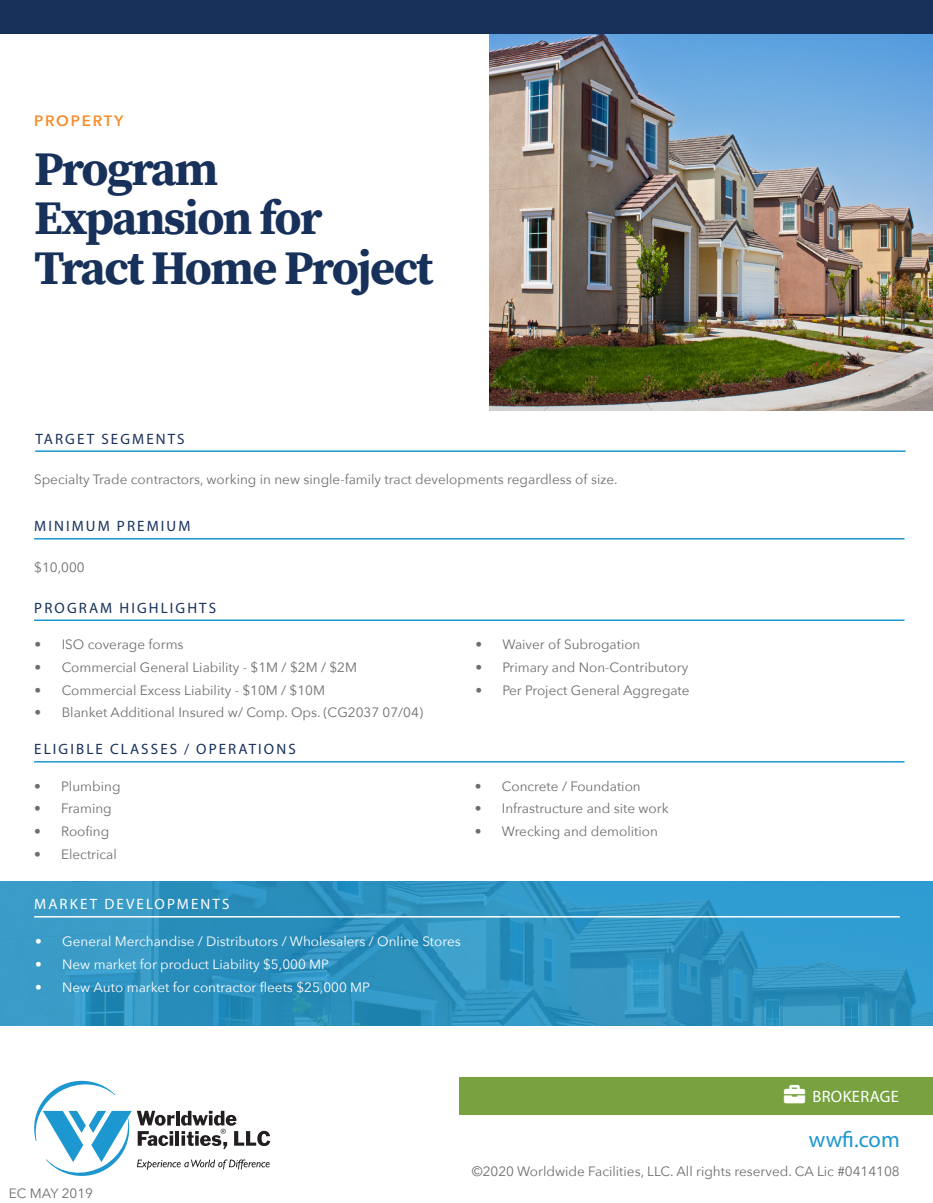
<style>
.page{position:relative;width:933px;height:1203px;background:#fff}
.page>*{position:absolute;margin:0;border:0;box-sizing:border-box;transform-origin:0 0}
.Pre-Header{font:700 48px/49.5px "Source Serif Pro";letter-spacing:-.035em;color:#17315b}
.URL{font:22.5px "Myriad Pro";color:#1c97cf}
.Division{font:16.5px "Myriad Pro";letter-spacing:.02em;color:#fff}
.Subheads{font:15px "Myriad Pro";letter-spacing:.14em;color:#17315b}
.Subheads_White{font:15px "Myriad Pro";letter-spacing:.14em;color:#fff}
.Pre-Header-2{font:600 15px "Avenir Next";letter-spacing:.12em;color:#f68d2a}
.Bullets{font:13.5px "Avenir Next";color:#6e6e6e}
.t1{font:13.5px "Avenir Next";color:#fff}
.Disclaimer{font:13.5px "Avenir Next";color:#6e6e6e}
</style>
<div class="page">
<div style="left:459px;top:1076px;width:473px;height:38px;background:#77a23f"></div>
<svg style="left:34px;top:1080px;width:236px;height:96px"></svg>
<img style="left:489px;top:33px;width:443px;height:377px">
<div style="left:0;top:0;width:932px;height:33px;background:#17315b"></div>
<hr style="left:35px;top:450px;width:870px;height:2px;background:#1c97cf">
<svg style="left:0;top:881px;width:932px;height:144px;background:#3095c3"></svg>
<hr style="left:34px;top:915px;width:865px;height:2px;background:#fff">
<hr style="left:34px;top:538px;width:870px;height:1px;background:#1c97cf">
<hr style="left:34px;top:619px;width:870px;height:2px;background:#1c97cf">
<hr style="left:34px;top:760px;width:870px;height:2px;background:#1c97cf">
<p class="Pre-Header-2" style="left:34px;top:108px;width:91px">PROPERTY</p>
<p class="Pre-Header" style="left:34px;top:143px;width:400px">Program<br>Expansion for<br>Tract Home Project</p>
<p class="Subheads" style="left:35px;top:429px;width:151px">TARGET SEGMENTS</p>
<p class="Bullets" style="left:34px;top:467px;width:584px">Specialty Trade contractors, working in new single-family tract developments regardless of size.</p>
<p class="Subheads" style="left:34px;top:517px;width:158px">MINIMUM PREMIUM</p>
<p class="Bullets" style="left:34px;top:556px;width:52px">$10,000</p>
<p class="Subheads" style="left:34px;top:598px;width:183px">PROGRAM HIGHLIGHTS</p>
<p class="Bullets" style="left:35px;top:632px;width:150px">• ISO coverage forms</p>
<p class="Bullets" style="left:35px;top:655px;width:324px">• Commercial General Liability - $1M / $2M / $2M</p>
<p class="Bullets" style="left:35px;top:678px;width:292px">• Commercial Excess Liability - $10M / $10M</p>
<p class="Bullets" style="left:35px;top:701px;width:390px">• Blanket Additional Insured w/ Comp. Ops. (CG2037 07/04)</p>
<p class="Subheads" style="left:34px;top:739px;width:263px">ELIGIBLE CLASSES / OPERATIONS</p>
<p class="Bullets" style="left:34px;top:774px;width:88px">• Plumbing</p>
<p class="Bullets" style="left:34px;top:797px;width:79px">• Framing</p>
<p class="Bullets" style="left:34px;top:819px;width:77px">• Roofing</p>
<p class="Bullets" style="left:34px;top:842px;width:84px">• Electrical</p>
<p class="Bullets" style="left:475px;top:632px;width:166px">• Waiver of Subrogation</p>
<p class="Bullets" style="left:475px;top:655px;width:214px">• Primary and Non-Contributory</p>
<p class="Bullets" style="left:475px;top:678px;width:216px">• Per Project General Aggregate</p>
<p class="Bullets" style="left:474px;top:774px;width:167px">• Concrete / Foundation</p>
<p class="Bullets" style="left:474px;top:797px;width:195px">• Infrastructure and site work</p>
<p class="Bullets" style="left:474px;top:819px;width:184px">• Wrecking and demolition</p>
<p class="Subheads_White" style="left:34px;top:894px;width:196px">MARKET DEVELOPMENTS</p>
<p class="t1" style="left:35px;top:929px;width:427px">• General Merchandise / Distributors / Wholesalers / Online Stores</p>
<p class="t1" style="left:35px;top:952px;width:295px">• New market for product Liability $5,000 MP</p>
<p class="t1" style="left:35px;top:975px;width:336px">• New Auto market for contractor fleets $25,000 MP</p>
<p class="Disclaimer" style="left:9px;top:1181px;width:86px">EC MAY 2019</p>
<p class="Division" style="left:812px;top:1085px;width:88px">BROKERAGE</p>
<p class="URL" style="left:808px;top:1125px;width:92px">wwfi.com</p>
<p class="Disclaimer" style="left:471px;top:1159px;width:429px">©2020 Worldwide Facilities, LLC. All rights reserved. CA Lic #0414108</p>
</div>
